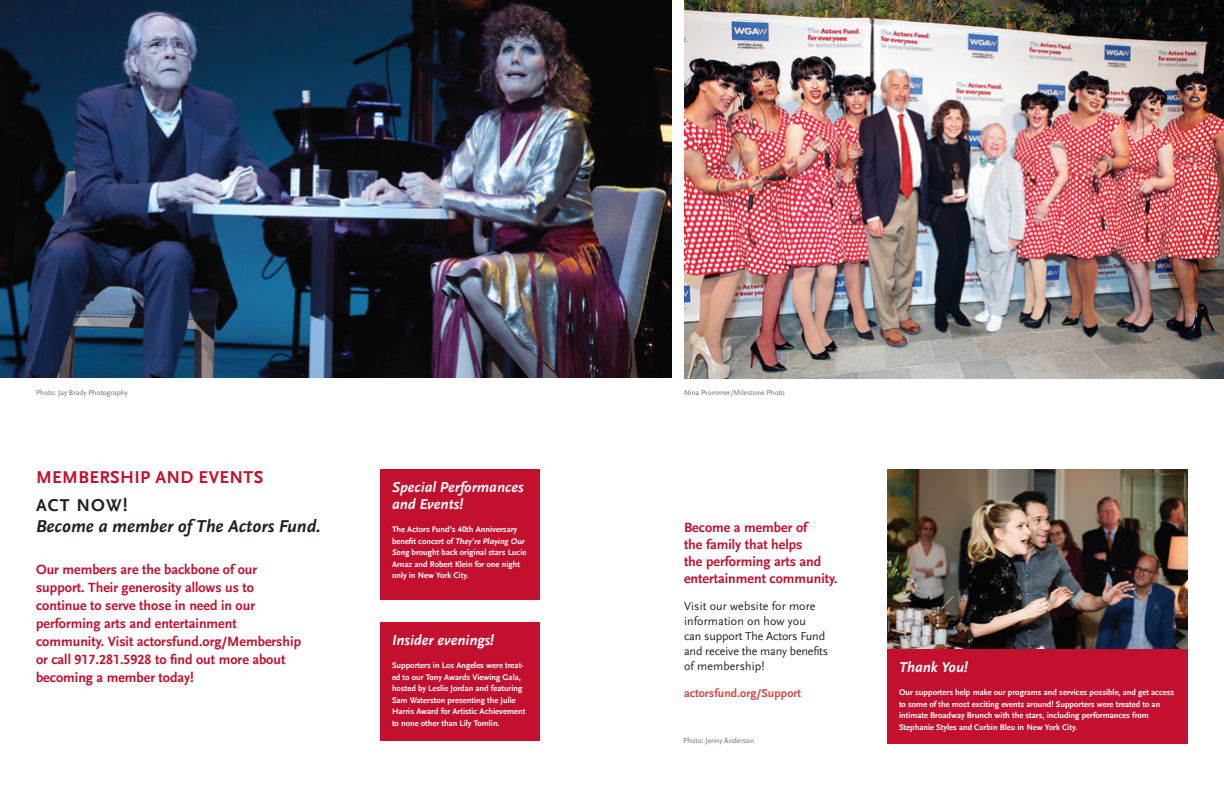
<style>
.page{position:relative;width:1224px;height:792px;background:#fff}
.page>*{position:absolute;margin:0;border:0;box-sizing:border-box;transform-origin:0 0}
.t1{font:italic 700 18px "Scala Sans LF";color:#231f20}
.t2{font:700 18px "Scala Sans LF";letter-spacing:.02em;color:#c3102f}
.t3{font:700 18px "Scala Sans LF";letter-spacing:.065em;color:#231f20}
.t4{font:italic 700 15px/17px "Scala Sans LF";color:#fff}
.t5{font:700 14px/18px "Scala Sans LF";color:#c3102f}
.t6{font:12px/15px "Scala Sans LF";letter-spacing:.01em;color:#231f20}
.t7{font:700 12px "Scala Sans LF";color:#ce4b49}
.t8{font:700 8.5px/11.5px "Scala Sans LF";color:#fff}
.t9{font:7.5px "Scala Sans LF";color:#6c6d70}
.s1{font-style:italic}
</style>
<div class="page">
<img style="left:0;top:0;width:672px;height:378px">
<img style="left:684px;top:0;width:540px;height:378px">
<div style="left:380px;top:622px;width:160px;height:118px;background:#c3102f"></div>
<div style="left:380px;top:469px;width:160px;height:131px;background:#c3102f"></div>
<img style="left:887px;top:469px;width:301px;height:180px">
<div style="left:887px;top:649px;width:301px;height:95px;background:#c3102f"></div>
<p class="t9" style="left:36px;top:388px;width:94px">Photo: Jay Brady Photography</p>
<p class="t9" style="left:684px;top:388px;width:102px">Nina Prommer/Milestone Photo</p>
<h1 class="t2" style="left:36px;top:467px;width:229px">MEMBERSHIP AND EVENTS</h1>
<h1 class="t3" style="left:36px;top:495px;width:93px">ACT NOW!</h1>
<h1 class="t1" style="left:36px;top:516px;width:286px">Become a member of The Actors Fund.</h1>
<p class="t5" style="left:36px;top:561px;width:267px">Our members are the backbone of our support. Their generosity allows us to continue to serve those in need in our performing arts and entertainment community. Visit actorsfund.org/Membership or call 917.281.5928 to find out more about becoming a member today!</p>
<h2 class="t4" style="left:392px;top:479px;width:133px">Special Performances and Events!</h2>
<p class="t8" style="left:392px;top:524px;width:136px">The Actors Fund’s 40th Anniversary benefit concert of <span class="s1">They’re Playing Our Song</span> brought back original stars Lucie Arnaz and Robert Klein for one night only in New York City.</p>
<h2 class="t4" style="left:392px;top:632px;width:104px">Insider evenings!</h2>
<p class="t8" style="left:392px;top:660px;width:135px">Supporters in Los Angeles were treat&shy;ed to our Tony Awards Viewing Gala, hosted by Leslie Jordan and featuring Sam Waterston presenting the Julie Harris Award for Artistic Achievement to none other than Lily Tomlin.</p>
<h3 class="t5" style="left:684px;top:519px;width:155px;line-height:17px">Become a member of<br>the family that helps<br>the performing arts and entertainment community.</h3>
<h3 class="t6" style="left:684px;top:599px;width:146px">Visit our website for more information on how you<br>can support The Actors Fund and receive the many benefits of membership!</h3>
<h3 class="t7" style="left:684px;top:686px;width:119px">actorsfund.org/Support</h3>
<p class="t9" style="left:683px;top:736px;width:73px">Photo: Jenny Anderson</p>
<h2 class="t4" style="left:899px;top:659px;width:71px">Thank You!</h2>
<p class="t8" style="left:899px;top:687px;width:277px">Our supporters help make our programs and services possible, and get access to some of the most exciting events around! Supporters were treated to an intimate Broadway Brunch with the stars, including performances from Stephanie Styles and Corbin Bleu in New York City.</p>
</div>
